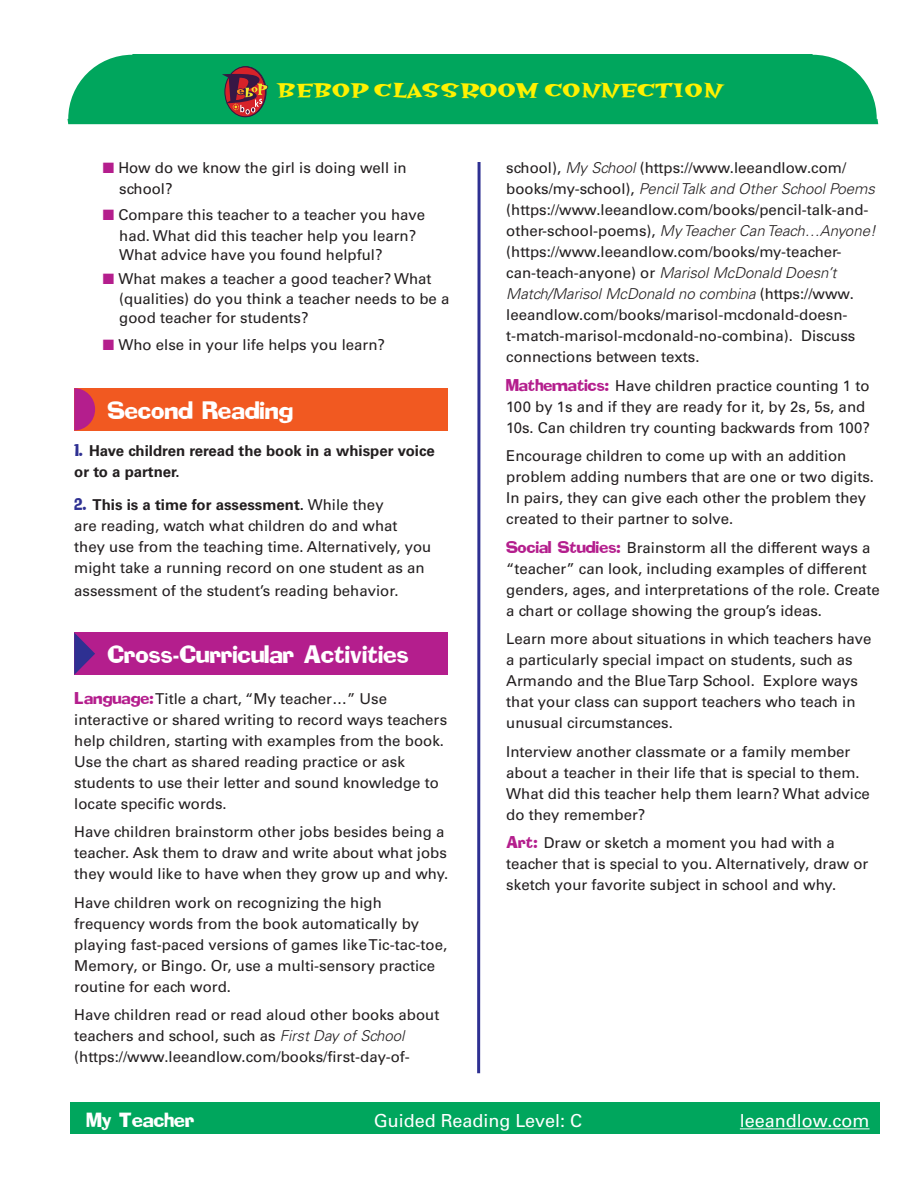
<style>
.page{position:relative;width:918px;height:1188px;background:#fff}
.page>*{position:absolute;margin:0;border:0;box-sizing:border-box;transform-origin:0 0}
.Numbered_Paragraphs{font:22.5px "Hotsy Totsy Bold Mv B";color:#fff101}
.t1{font:22.2px "Addled";color:#fff}
.t2{font:18px "Univers";color:#fff}
.t3{font:18px "Addled";color:#fff}
.cross_curricular_par{font:15px/21px "Univers";color:#231f20}
.Numbered_Paragraphs-2{font:15px/21px "Univers";color:#231f20}
.Numbered_bold_text{font:700 15px/21px "Univers";color:#231f20}
.s1{color:#b41e8d}
.s2{font-family:"Addled";font-weight:400;color:#2e3092}
.s3{font-family:"Addled";color:#2e3092}
.s4{font-weight:700}
.s5{font-family:"Addled";color:#b41e8d}
.s6{font-weight:300;font-style:italic}
</style>
<div class="page">
<div style="left:68px;top:54px;width:810px;height:70px;background:#00a65d"></div>
<svg style="left:477px;top:162px;width:4px;height:911px;background:#6163ac"></svg>
<div style="left:70px;top:1102px;width:810px;height:31px;background:#00a65d"></div>
<hr style="left:740px;top:1128px;width:130px;height:1px;background:#fff">
<svg style="left:225px;top:67px;width:40px;height:50px"></svg>
<div style="left:224px;top:66px;width:42px;height:51px;border:1px solid #371745;border-radius:50%"></div>
<svg style="left:222px;top:74px;width:46px;height:40px;background:#784b43"></svg>
<div style="left:74px;top:388px;width:374px;height:43px;background:#f15921"></div>
<svg style="left:74px;top:388px;width:21px;height:42px"></svg>
<div style="left:74px;top:633px;width:374px;height:42px;background:#b41e8d"></div>
<svg style="left:74px;top:633px;width:21px;height:42px"></svg>
<p class="Numbered_Paragraphs" style="left:277px;top:79px;width:447px">BEBOP CLASSROOM CONNECTION</p>
<p class="cross_curricular_par" style="left:119px;top:158px;width:289px;text-indent:-16px"><span class="s1">■</span> How do we know the girl is doing well in school?</p>
<p class="cross_curricular_par" style="left:103px;top:204px;width:324px;text-align:center"><span class="s1">■</span> Compare this teacher to a teacher you have had. What did this teacher help you learn?</p>
<p class="cross_curricular_par" style="left:119px;top:245px;width:265px">What advice have you found helpful?</p>
<p class="cross_curricular_par" style="left:119px;top:269px;width:332px;line-height:19.5px;text-indent:-16px"><span class="s1">■</span> What makes a teacher a good teacher? What (qualities) do you think a teacher needs to be a good teacher for students?</p>
<p class="cross_curricular_par" style="left:103px;top:335px;width:284px"><span class="s1">■</span> Who else in your life helps you learn?</p>
<p class="t1" style="left:108px;top:395px;width:187px">Second Reading</p>
<p class="Numbered_bold_text" style="left:74px;top:440px;width:362px"><span class="s2">1.</span> Have children reread the book in a whisper voice or to a partner.</p>
<p class="Numbered_Paragraphs-2" style="left:74px;top:494px;width:359px"><span class="s3">2.</span> <span class="s4">This is a time for assessment.</span> While they<br>are reading, watch what children do and what they use from the teaching time. Alternatively, you might take a running record on one student as an</p>
<p class="Numbered_Paragraphs-2" style="left:74px;top:580px;width:326px">assessment of the student’s reading behavior.</p>
<p class="t1" style="left:108px;top:640px;width:303px">Cross-Curricular Activities</p>
<p class="cross_curricular_par" style="left:74px;top:688px;width:374px"><span class="s5">Language:</span> Title a chart, “My teacher…” Use interactive or shared writing to record ways teachers help children, starting with examples from the book.<br>Use the chart as shared reading practice or ask students to use their letter and sound knowledge to locate specific words.</p>
<p class="cross_curricular_par" style="left:74px;top:821px;width:376px">Have children brainstorm other jobs besides being a teacher. Ask them to draw and write about what jobs they would like to have when they grow up and why.</p>
<p class="cross_curricular_par" style="left:74px;top:892px;width:374px">Have children work on recognizing the high frequency words from the book automatically by playing fast-paced versions of games like Tic-tac-toe, Memory, or Bingo. Or, use a multi-sensory practice routine for each word.</p>
<p class="cross_curricular_par" style="left:74px;top:1004px;width:367px">Have children read or read aloud other books about teachers and school, such as <span class="s6">First Day of School </span>(https://www.leeandlow.com/books/first-day-of-</p>
<p class="cross_curricular_par" style="left:506px;top:158px;width:371px">school), <span class="s6">My School</span> (https://www.leeandlow.com/ books/my-school), <span class="s6">Pencil Talk and Other School Poems </span>(https://www.leeandlow.com/books/pencil-talk-and&shy;other-school-poems), <span class="s6">My Teacher Can Teach…Anyone! </span>(https://www.leeandlow.com/books/my-teacher&shy;can-teach-anyone) or <span class="s6">Marisol McDonald Doesn’t Match/Marisol McDonald no combina</span> (https://www. leeandlow.com/books/marisol-mcdonald-doesn&shy;t-match-marisol-mcdonald-no-combina). Discuss connections between texts.</p>
<p class="cross_curricular_par" style="left:506px;top:375px;width:365px"><span class="s5">Mathematics:</span> Have children practice counting 1 to<br>100 by 1s and if they are ready for it, by 2s, 5s, and<br>10s. Can children try counting backwards from 100?</p>
<p class="cross_curricular_par" style="left:506px;top:446px;width:369px">Encourage children to come up with an addition problem adding numbers that are one or two digits.<br>In pairs, they can give each other the problem they created to their partner to solve.</p>
<p class="cross_curricular_par" style="left:506px;top:537px;width:375px"><span class="s5">Social Studies:</span> Brainstorm all the different ways a “teacher” can look, including examples of different genders, ages, and interpretations of the role. Create a chart or collage showing the group’s ideas.</p>
<p class="cross_curricular_par" style="left:506px;top:629px;width:367px">Learn more about situations in which teachers have a particularly special impact on students, such as Armando and the Blue Tarp School. Explore ways that your class can support teachers who teach in unusual circumstances.</p>
<p class="cross_curricular_par" style="left:506px;top:741px;width:365px">Interview another classmate or a family member about a teacher in their life that is special to them.<br>What did this teacher help them learn? What advice do they remember?</p>
<p class="cross_curricular_par" style="left:506px;top:833px;width:364px"><span class="s5">Art:</span> Draw or sketch a moment you had with a teacher that is special to you. Alternatively, draw or sketch your favorite subject in school and why.</p>
<p class="t3" style="left:87px;top:1108px;width:109px">My Teacher</p>
<p class="t2" style="left:374px;top:1110px;width:210px">Guided Reading Level: C</p>
<p class="t2" style="left:740px;top:1110px;width:131px">leeandlow.com</p>
</div>
